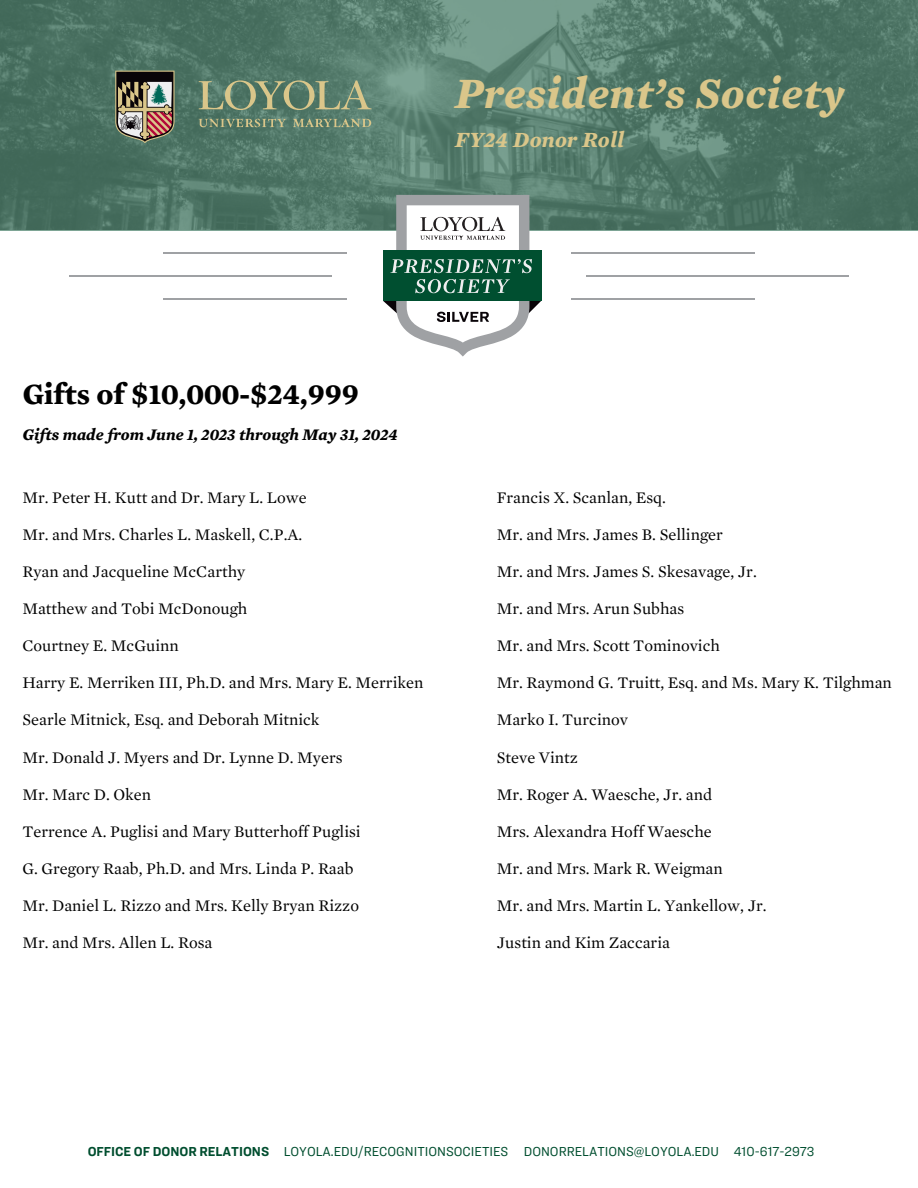
<style>
.page{position:relative;width:918px;height:1188px;background:#fff}
.page>*{position:absolute;margin:0;border:0;box-sizing:border-box;transform-origin:0 0}
.t1{font:italic 700 44.25px "Mercury Text G1";letter-spacing:.01em;color:#dac68a}
.t2{font:700 30px "Mercury Text G1";color:#000}
.t3{font:italic 700 22.05px "Mercury Text G1";letter-spacing:.01em;color:#dac68a}
.t4{font:16.5px "Mercury Text G1";color:#000}
.t5{font:italic 700 16.5px "Mercury Text G1";color:#000}
.t6{font:13.5px "Ringside Narrow";color:#004e2f}
.t7{font:700 13.5px "Ringside Narrow";color:#004e2f}
</style>
<div class="page">
<svg style="left:0;top:0;width:918px;height:230px;background:#527969"></svg>
<svg style="left:114px;top:69px;width:62px;height:76px;background:#7b7566"></svg>
<hr style="left:69px;top:275px;width:262px;height:2px;background:#9fa1a4">
<hr style="left:163px;top:252px;width:184px;height:1px;background:#9fa1a4">
<hr style="left:163px;top:298px;width:184px;height:2px;background:#9fa1a4">
<svg style="left:199px;top:80px;width:173px;height:30px;background:#758c71"></svg>
<svg style="left:199px;top:119px;width:87px;height:8px"></svg>
<svg style="left:293px;top:119px;width:78px;height:8px"></svg>
<svg style="left:383px;top:195px;width:158px;height:162px"></svg>
<hr style="left:571px;top:252px;width:184px;height:1px;background:#9fa1a4">
<hr style="left:571px;top:298px;width:184px;height:2px;background:#9fa1a4">
<hr style="left:586px;top:275px;width:263px;height:2px;background:#9fa1a4">
<p class="t1" style="left:455px;top:66px;width:391px">President’s Society</p>
<p class="t3" style="left:455px;top:126px;width:171px">FY24 Donor Roll</p>
<p class="t2" style="left:22px;top:375px;width:338px">Gifts of $10,000-$24,999</p>
<h3 class="t5" style="left:22px;top:424px;width:377px">Gifts made from June 1, 2023 through May 31, 2024</h3>
<p class="t4" style="left:22px;top:487px;width:286px">Mr. Peter H. Kutt and Dr. Mary L. Lowe</p>
<p class="t4" style="left:22px;top:524px;width:282px">Mr. and Mrs. Charles L. Maskell, C.P.A.</p>
<p class="t4" style="left:22px;top:561px;width:224px">Ryan and Jacqueline McCarthy</p>
<p class="t4" style="left:22px;top:598px;width:227px">Matthew and Tobi McDonough</p>
<p class="t4" style="left:22px;top:635px;width:158px">Courtney E. McGuinn</p>
<p class="t4" style="left:22px;top:673px;width:402px">Harry E. Merriken III, Ph.D. and Mrs. Mary E. Merriken</p>
<p class="t4" style="left:22px;top:710px;width:299px">Searle Mitnick, Esq. and Deborah Mitnick</p>
<p class="t4" style="left:22px;top:747px;width:322px">Mr. Donald J. Myers and Dr. Lynne D. Myers</p>
<p class="t4" style="left:22px;top:784px;width:130px">Mr. Marc D. Oken</p>
<p class="t4" style="left:22px;top:821px;width:340px">Terrence A. Puglisi and Mary Butterhoff Puglisi</p>
<p class="t4" style="left:22px;top:858px;width:333px">G. Gregory Raab, Ph.D. and Mrs. Linda P. Raab</p>
<p class="t4" style="left:22px;top:895px;width:338px">Mr. Daniel L. Rizzo and Mrs. Kelly Bryan Rizzo</p>
<p class="t4" style="left:22px;top:932px;width:191px">Mr. and Mrs. Allen L. Rosa</p>
<h1 class="t4" style="left:497px;top:487px;width:171px">Francis X. Scanlan, Esq.</h1>
<h1 class="t4" style="left:497px;top:524px;width:228px">Mr. and Mrs. James B. Sellinger</h1>
<h1 class="t4" style="left:497px;top:561px;width:262px">Mr. and Mrs. James S. Skesavage, Jr.</h1>
<h1 class="t4" style="left:497px;top:598px;width:189px">Mr. and Mrs. Arun Subhas</h1>
<h1 class="t4" style="left:497px;top:635px;width:225px">Mr. and Mrs. Scott Tominovich</h1>
<h1 class="t4" style="left:497px;top:673px;width:397px">Mr. Raymond G. Truitt, Esq. and Ms. Mary K. Tilghman</h1>
<h1 class="t4" style="left:497px;top:710px;width:133px">Marko I. Turcinov</h1>
<h1 class="t4" style="left:497px;top:747px;width:83px">Steve Vintz</h1>
<h1 class="t4" style="left:497px;top:784px;width:217px">Mr. Roger A. Waesche, Jr. and</h1>
<h1 class="t4" style="left:497px;top:821px;width:217px">Mrs. Alexandra Hoff Waesche</h1>
<h1 class="t4" style="left:497px;top:858px;width:227px">Mr. and Mrs. Mark R. Weigman</h1>
<h1 class="t4" style="left:497px;top:895px;width:271px">Mr. and Mrs. Martin L. Yankellow, Jr.</h1>
<h1 class="t4" style="left:497px;top:932px;width:175px">Justin and Kim Zaccaria</h1>
<p class="t7" style="left:88px;top:1143px;width:183px">OFFICE OF DONOR RELATIONS</p>
<h2 class="t6" style="left:284px;top:1143px;width:226px">LOYOLA.EDU/RECOGNITIONSOCIETIES</h2>
<h3 class="t6" style="left:524px;top:1143px;width:197px">DONORRELATIONS@LOYOLA.EDU</h3>
<h3 class="t6" style="left:734px;top:1143px;width:82px">410-617-2973</h3>
</div>
